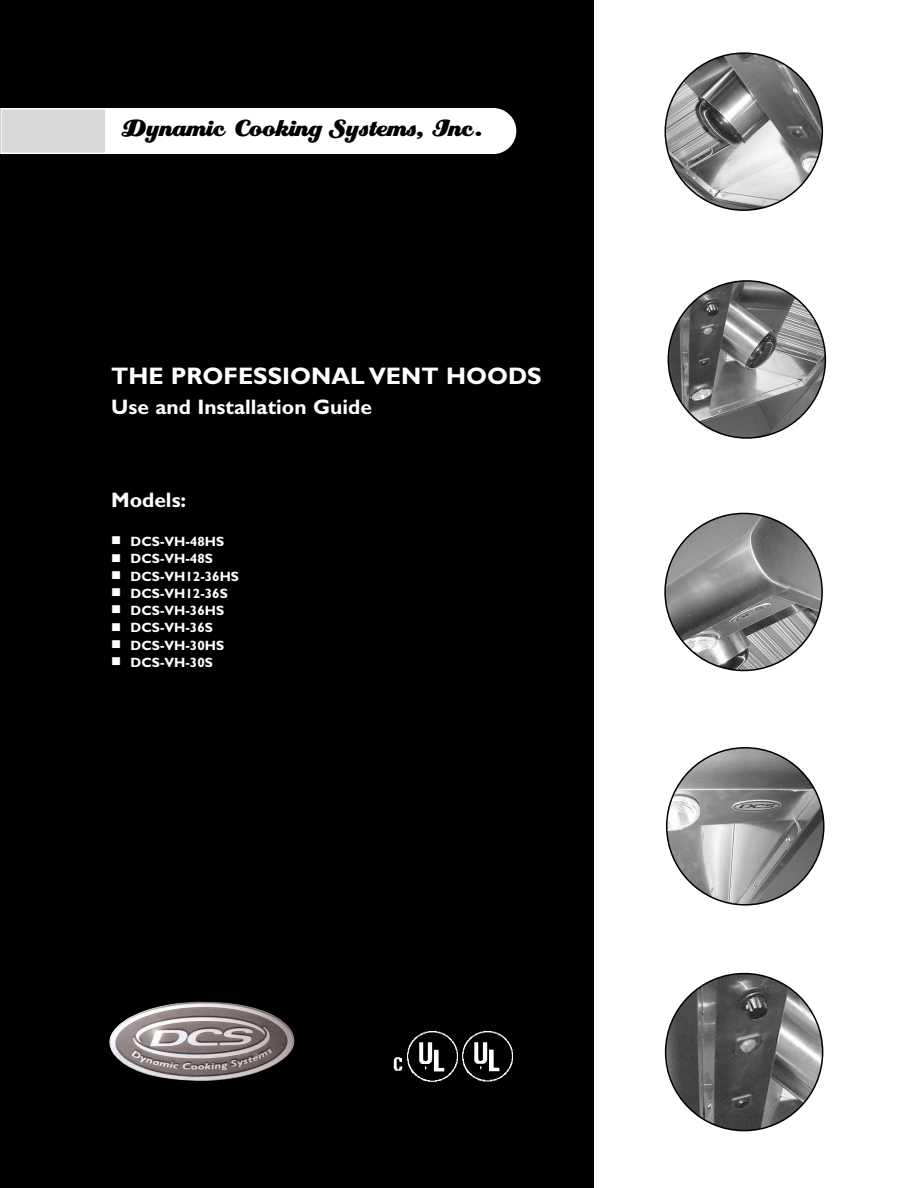
<style>
.page{position:relative;width:918px;height:1188px;background:#fff}
.page>*{position:absolute;margin:0;border:0;box-sizing:border-box;transform-origin:0 0}
.t1{font:25.2px "Eclat Regular ICG";letter-spacing:-.15em;color:#000;scale:.83 1}
.t2{font:700 24px "Gill Sans";color:#fff}
.t3{font:700 21px "Gill Sans";color:#fff}
.t4{font:700 13.5px/17.2px "Gill Sans";color:#fff}
</style>
<div class="page">
<div style="left:0;top:0;width:594px;height:1188px;background:#000"></div>
<svg style="left:665px;top:52px;width:158px;height:159px"></svg>
<svg style="left:668px;top:280px;width:158px;height:159px"></svg>
<svg style="left:666px;top:747px;width:159px;height:159px"></svg>
<svg style="left:665px;top:973px;width:158px;height:158px"></svg>
<svg style="left:664px;top:513px;width:159px;height:158px"></svg>
<img style="left:393px;top:1031px;width:65px;height:51px">
<img style="left:109px;top:1001px;width:186px;height:80px">
<img style="left:462px;top:1030px;width:51px;height:52px">
<div style="left:107px;top:108px;width:409px;height:46px;background:#fff"></div>
<div style="left:1px;top:109px;width:105px;height:44px;background:#d9d9d9"></div>
<div style="left:0;top:108px;width:107px;height:46px;border:2px solid #fff"></div>
<h1 class="t1" style="left:120px;top:120px;width:437px">Dynamic Cooking Systems, Inc.</h1>
<h2 class="t2" style="left:111px;top:367px;width:432px">THE PROFESSIONAL VENT HOODS</h2>
<h3 class="t3" style="left:111px;top:399px;width:262px">Use and Installation Guide</h3>
<h3 class="t3" style="left:111px;top:493px;width:77px">Models:</h3>
<p class="t4" style="left:131px;top:534px;width:110px">DCS-VH-48HS<br>DCS-VH-48S<br>DCS-VH12-36HS<br>DCS-VH12-36S<br>DCS-VH-36HS<br>DCS-VH-36S<br>DCS-VH-30HS<br>DCS-VH-30S</p>
</div>
